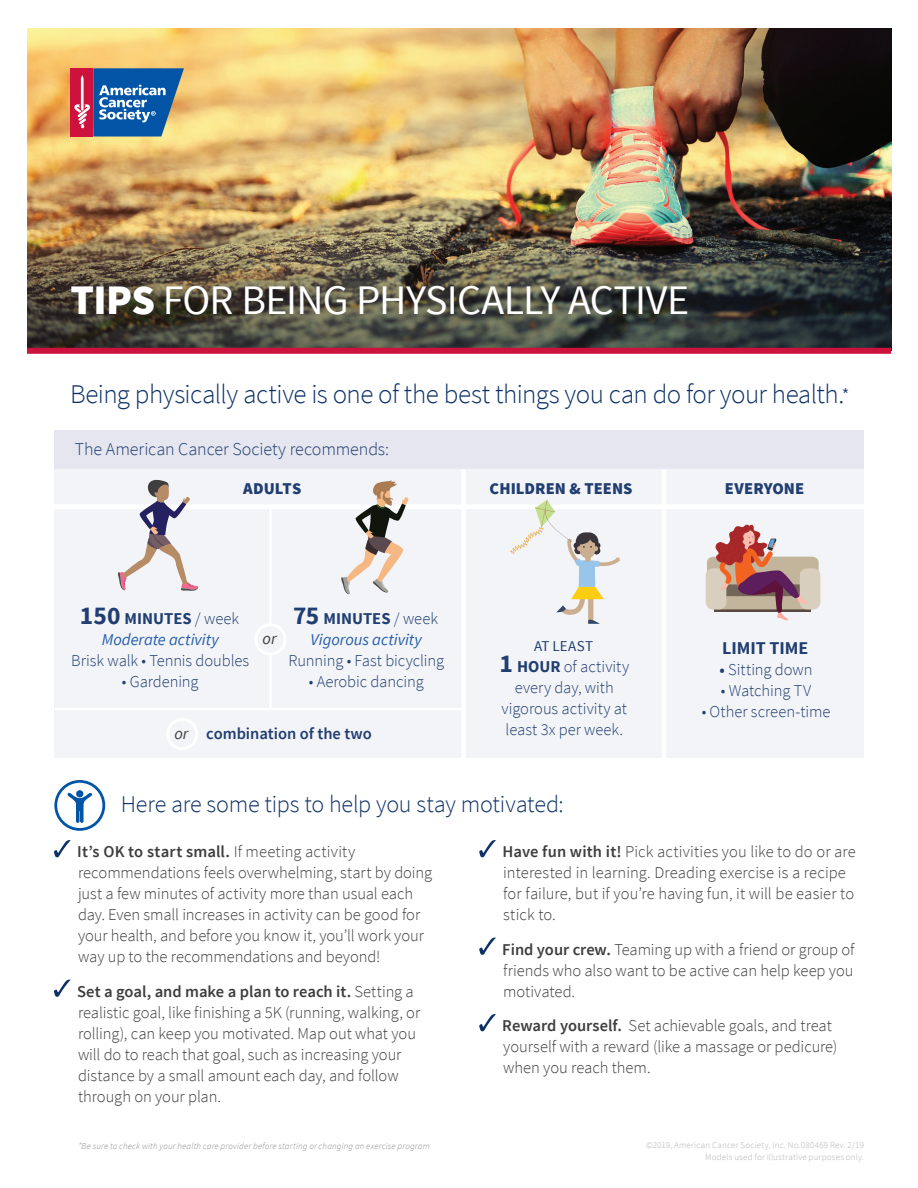
<style>
.page{position:relative;width:918px;height:1188px;background:#fff}
.page>*{position:absolute;margin:0;border:0;box-sizing:border-box;transform-origin:0 0}
.t1{font:42px "Source Sans Pro";letter-spacing:-.02em;color:#fff}
.t2{font:300 27px "Source Sans Pro";letter-spacing:-.02em;color:#0d3166}
.t3{font:300 24px "Source Sans Pro";letter-spacing:-.01em;color:#0d3166}
.t4{font:300 18px "Source Sans Pro";letter-spacing:-.005em;color:#203e71}
.t5{font:700 18px "Source Sans Pro";color:#203e71}
.t6{font:300 16.5px/21px "Source Sans Pro";letter-spacing:-.005em;color:#3e3e3f}
.t7{font:300 16.5px/21px "Source Sans Pro";letter-spacing:-.005em;color:#203e71;text-align:center}
.t8{font:italic 16.5px/21px "Source Sans Pro";color:#265fac;text-align:center}
.t9{font:900 16.5px "Source Sans Pro";letter-spacing:.005em;color:#203e71}
.t10{font:600 16.5px "Source Sans Pro";color:#203e71}
.t11{font:italic 16.5px "Source Sans Pro";color:#3e3e3f}
.t12{font:15px "Source Sans Pro";letter-spacing:.015em;color:#203e71}
.t13{font:300 9px/12px "Source Sans Pro";letter-spacing:.025em;color:#b2b3b7;text-align:right}
.t14{font:italic 300 9px "Source Sans Pro";letter-spacing:.015em;color:#8a8c8f}
.s1{font-weight:900}
.s2{font-size:21px}
.s3{font-weight:700;font-style:normal;font-size:25.5px;color:#203e71}
.s4{font-weight:700;font-style:normal;color:#203e71}
.s5{font-weight:300;font-style:normal;color:#203e71}
.s6{font-weight:400;font-style:italic;color:#3e3e3f}
.s7{font-weight:700;font-size:25.5px}
.s8{font-weight:700}
.s9{font-weight:600}
</style>
<div class="page">
<img style="left:27px;top:28px;width:864px;height:161px">
<img style="left:27px;top:189px;width:864px;height:159px">
<div style="left:57px;top:271px;width:644px;height:58px;background:#231f20;opacity:.5"></div>
<div style="left:27px;top:348px;width:864px;height:6px;background:#cd123d"></div>
<div style="left:71px;top:68px;width:22px;height:69px;background:#cd123d"></div>
<svg style="left:74px;top:68px;width:110px;height:69px"></svg>
<svg style="left:54px;top:840px;width:16px;height:17px"></svg>
<svg style="left:54px;top:979px;width:16px;height:18px"></svg>
<svg style="left:479px;top:840px;width:17px;height:17px"></svg>
<svg style="left:479px;top:937px;width:17px;height:18px"></svg>
<svg style="left:479px;top:1014px;width:17px;height:17px"></svg>
<svg style="left:67px;top:790px;width:25px;height:33px"></svg>
<div style="left:54px;top:780px;width:51px;height:51px;border:3px solid #0154a6;border-radius:50%"></div>
<div style="left:54px;top:468px;width:810px;height:290px;background:#f3f4f7"></div>
<hr style="left:662px;top:469px;width:4px;height:289px;background:#fff">
<div style="left:461px;top:468px;width:5px;height:290px;background:#fff"></div>
<hr style="left:54px;top:505px;width:810px;height:4px;background:#fff">
<svg style="left:510px;top:500px;width:110px;height:124px"></svg>
<hr style="left:269px;top:507px;width:3px;height:202px;background:#fff">
<svg style="left:118px;top:479px;width:80px;height:112px"></svg>
<svg style="left:341px;top:480px;width:68px;height:115px"></svg>
<div style="left:256px;top:625px;width:29px;height:29px;background:#f3f4f7;border-radius:50%"></div>
<div style="left:254px;top:623px;width:33px;height:32px;border:3px solid #fff;border-radius:50%"></div>
<div style="left:166px;top:718px;width:32px;height:32px;border:3px solid #fff;border-radius:50%"></div>
<hr style="left:55px;top:708px;width:409px;height:2px;background:#fff">
<div style="left:54px;top:431px;width:810px;height:38px;background:#e5e6ef"></div>
<div style="left:706px;top:568px;width:20px;height:41px;background:#d8cfbf;border-radius:7px"></div>
<div style="left:800px;top:568px;width:20px;height:41px;background:#d8cfbf;border-radius:7px"></div>
<svg style="left:707px;top:525px;width:112px;height:95px"></svg>
<h1 class="t1" style="left:71px;top:274px;width:620px"><span class="s1">TIPS</span> FOR BEING PHYSICALLY ACTIVE</h1>
<h2 class="t2" style="left:70px;top:378px;width:781px">Being physically active is one of the best things you can do for your health.<span class="s2">*</span></h2>
<p class="t4" style="left:75px;top:438px;width:316px">The American Cancer Society recommends:</p>
<p class="t9" style="left:243px;top:478px;width:60px">ADULTS</p>
<p class="t9" style="left:490px;top:478px;width:145px">CHILDREN &amp; TEENS</p>
<p class="t9" style="left:725px;top:478px;width:81px">EVERYONE</p>
<p class="t8" style="left:80px;top:608px;width:161px"><span class="s3">150</span> <span class="s4">MINUTES</span> <span class="s5">/ week<br></span>Moderate activity</p>
<p class="t7" style="left:71px;top:651px;width:179px">Brisk walk • Tennis doubles</p>
<p class="t7" style="left:122px;top:672px;width:78px">• Gardening</p>
<p class="t11" style="left:263px;top:629px;width:16px">or</p>
<p class="t8" style="left:293px;top:608px;width:147px"><span class="s3">75</span> <span class="s4">MINUTES</span> <span class="s5">/ week<br></span>Vigorous activity</p>
<p class="t7" style="left:288px;top:651px;width:157px">Running • Fast bicycling</p>
<p class="t7" style="left:309px;top:672px;width:116px">• Aerobic dancing</p>
<p class="t10" style="left:174px;top:723px;width:199px"><span class="s6">or</span> combination of the two</p>
<p class="t12" style="left:534px;top:637px;width:61px">AT LEAST</p>
<p class="t7" style="left:500px;top:656px;width:131px"><span class="s7">1</span> <span class="s8">HOUR</span> of activity every day, with vigorous activity at least 3x per week.</p>
<h3 class="t3" style="left:121px;top:789px;width:445px">Here are some tips to help you stay motivated:</h3>
<p class="t5" style="left:722px;top:637px;width:88px">LIMIT TIME</p>
<p class="t7" style="left:720px;top:660px;width:94px"><span class="s9">•</span> Sitting down</p>
<p class="t7" style="left:721px;top:681px;width:92px">• Watching TV</p>
<p class="t7" style="left:702px;top:702px;width:130px">• Other screen-time</p>
<p class="t6" style="left:77px;top:841px;width:356px"><span class="s9">It’s OK to start small.</span> If meeting activity recommendations feels overwhelming, start by doing just a few minutes of activity more than usual each day. Even small increases in activity can be good for your health, and before you know it, you’ll work your way up to the recommendations and beyond!</p>
<p class="t6" style="left:77px;top:981px;width:345px"><span class="s9">Set a goal, and make a plan to reach it.</span> Setting a realistic goal, like finishing a 5K (running, walking, or rolling), can keep you motivated. Map out what you will do to reach that goal, such as increasing your distance by a small amount each day, and follow through on your plan.</p>
<p class="t14" style="left:78px;top:1141px;width:353px">*Be sure to check with your health care provider before starting or changing an exercise program</p>
<p class="t6" style="left:502px;top:841px;width:355px"><span class="s9">Have fun with it!</span> Pick activities you like to do or are interested in learning. Dreading exercise is a recipe for failure, but if you’re having fun, it will be easier to stick to.</p>
<p class="t6" style="left:502px;top:939px;width:354px;text-align:justify"><span class="s9">Find your crew.</span> Teaming up with a friend or group of friends who also want to be active can help keep you motivated.</p>
<p class="t6" style="left:502px;top:1015px;width:337px"><span class="s9">Reward yourself.</span> Set achievable goals, and treat yourself with a reward (like a massage or pedicure) when you reach them.</p>
<p class="t13" style="left:646px;top:1139px;width:219px">©2019, American Cancer Society, Inc. No.080469 Rev. 2/19<br>Models used for illustrative purposes only.</p>
</div>
